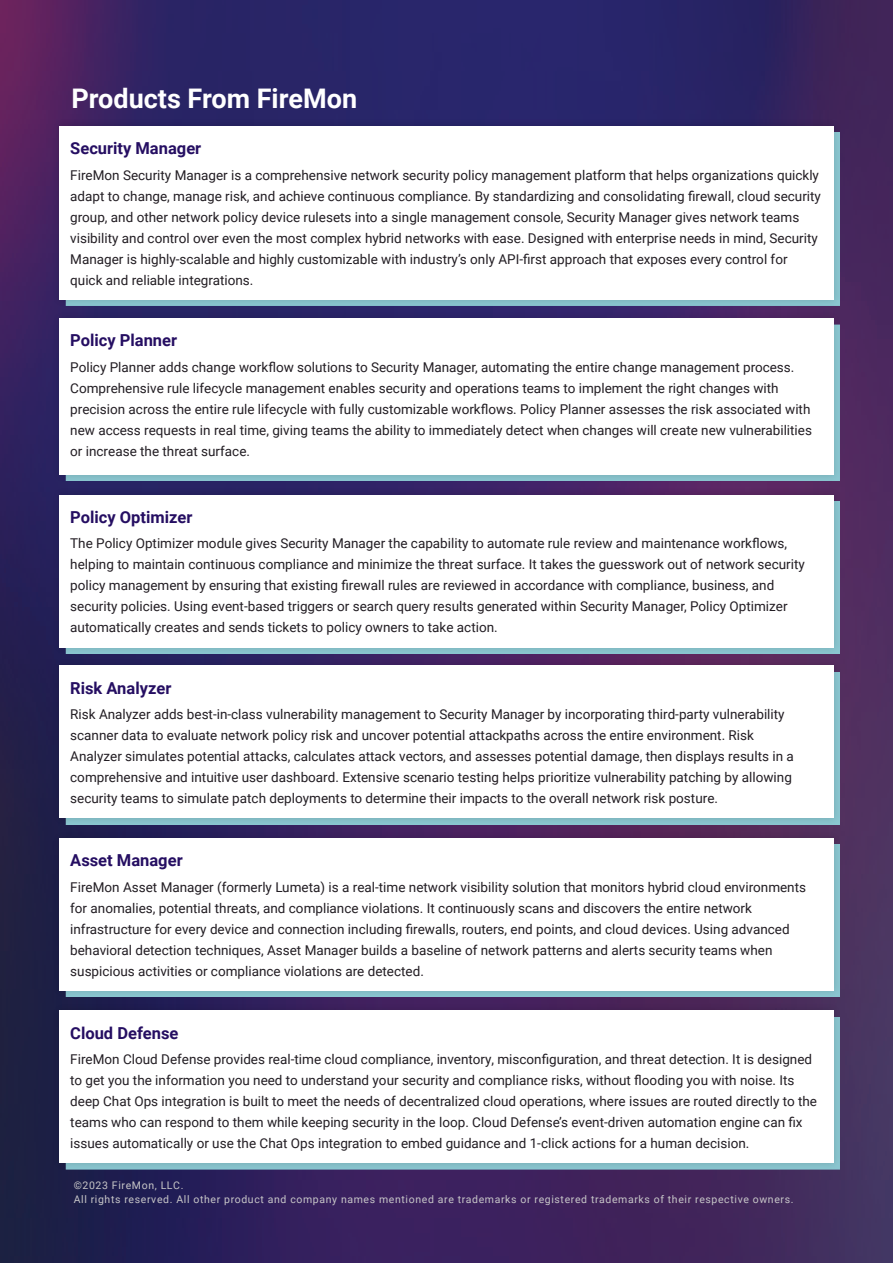
<style>
.page{position:relative;width:893px;height:1263px;background:#fff}
.page>*{position:absolute;margin:0;border:0;box-sizing:border-box;transform-origin:0 0}
.Header_-_Midnight{font:700 27px "Roboto";color:#fff}
.Header_-_Midnight-2{font:700 16.5px "Roboto";color:#250e62}
.Body_Text{font:13.5px/21px "Roboto";color:#221d23}
.Copyright{font:10.5px/14px "Roboto";letter-spacing:.06em;color:#c7c6c8}
</style>
<div class="page">
<img style="left:0;top:0;width:893px;height:1263px">
<div style="left:52px;top:118px;width:789px;height:189px;background:#000;opacity:.14"></div>
<div style="left:59px;top:126px;width:774px;height:174px;background:#fff"></div>
<div style="left:52px;top:310px;width:789px;height:173px;background:#000;opacity:.14"></div>
<div style="left:59px;top:318px;width:774px;height:157px;background:#fff"></div>
<div style="left:52px;top:658px;width:789px;height:168px;background:#000;opacity:.14"></div>
<div style="left:59px;top:666px;width:774px;height:152px;background:#fff"></div>
<div style="left:52px;top:487px;width:789px;height:168px;background:#000;opacity:.14"></div>
<div style="left:59px;top:495px;width:774px;height:152px;background:#fff"></div>
<div style="left:52px;top:830px;width:789px;height:168px;background:#000;opacity:.14"></div>
<div style="left:59px;top:838px;width:774px;height:152px;background:#fff"></div>
<div style="left:52px;top:1003px;width:789px;height:167px;background:#000;opacity:.14"></div>
<div style="left:59px;top:1010px;width:774px;height:153px;background:#fff"></div>
<p class="Header_-_Midnight" style="left:71px;top:79px;width:287px">Products From FireMon</p>
<p class="Header_-_Midnight-2" style="left:70px;top:137px;width:133px">Security Manager</p>
<p class="Body_Text" style="left:70px;top:164px;width:752px">FireMon Security Manager is a comprehensive network security policy management platform that helps organizations quickly adapt to change, manage risk, and achieve continuous compliance. By standardizing and consolidating firewall, cloud security group, and other network policy device rulesets into a single management console, Security Manager gives network teams visibility and control over even the most complex hybrid networks with ease. Designed with enterprise needs in mind, Security Manager is highly-scalable and highly customizable with industry’s only API-first approach that exposes every control for quick and reliable integrations.</p>
<p class="Header_-_Midnight-2" style="left:70px;top:329px;width:108px">Policy Planner</p>
<p class="Body_Text" style="left:70px;top:356px;width:743px">Policy Planner adds change workflow solutions to Security Manager, automating the entire change management process.<br>Comprehensive rule lifecycle management enables security and operations teams to implement the right changes with precision across the entire rule lifecycle with fully customizable workflows. Policy Planner assesses the risk associated with new access requests in real time, giving teams the ability to immediately detect when changes will create new vulnerabilities or increase the threat surface.</p>
<p class="Header_-_Midnight-2" style="left:70px;top:505px;width:124px">Policy Optimizer</p>
<p class="Body_Text" style="left:70px;top:532px;width:736px">The Policy Optimizer module gives Security Manager the capability to automate rule review and maintenance workflows, helping to maintain continuous compliance and minimize the threat surface. It takes the guesswork out of network security policy management by ensuring that existing firewall rules are reviewed in accordance with compliance, business, and security policies. Using event-based triggers or search query results generated within Security Manager, Policy Optimizer automatically creates and sends tickets to policy owners to take action.</p>
<p class="Header_-_Midnight-2" style="left:70px;top:676px;width:103px">Risk Analyzer</p>
<p class="Body_Text" style="left:70px;top:703px;width:725px">Risk Analyzer adds best-in-class vulnerability management to Security Manager by incorporating third-party vulnerability scanner data to evaluate network policy risk and uncover potential attackpaths across the entire environment. Risk Analyzer simulates potential attacks, calculates attack vectors, and assesses potential damage, then displays results in a comprehensive and intuitive user dashboard. Extensive scenario testing helps prioritize vulnerability patching by allowing security teams to simulate patch deployments to determine their impacts to the overall network risk posture.</p>
<p class="Header_-_Midnight-2" style="left:70px;top:849px;width:114px">Asset Manager</p>
<p class="Body_Text" style="left:70px;top:876px;width:737px">FireMon Asset Manager (formerly Lumeta) is a real-time network visibility solution that monitors hybrid cloud environments for anomalies, potential threats, and compliance violations. It continuously scans and discovers the entire network infrastructure for every device and connection including firewalls, routers, end points, and cloud devices. Using advanced behavioral detection techniques, Asset Manager builds a baseline of network patterns and alerts security teams when suspicious activities or compliance violations are detected.</p>
<p class="Header_-_Midnight-2" style="left:70px;top:1021px;width:110px">Cloud Defense</p>
<p class="Body_Text" style="left:70px;top:1048px;width:748px">FireMon Cloud Defense provides real-time cloud compliance, inventory, misconfiguration, and threat detection. It is designed to get you the information you need to understand your security and compliance risks, without flooding you with noise. Its deep Chat Ops integration is built to meet the needs of decentralized cloud operations, where issues are routed directly to the teams who can respond to them while keeping security in the loop. Cloud Defense’s event-driven automation engine can fix issues automatically or use the Chat Ops integration to embed guidance and 1-click actions for a human decision.</p>
<p class="Copyright" style="left:74px;top:1178px;width:721px">©2023 FireMon, LLC.<br>All rights reserved. All other product and company names mentioned are trademarks or registered trademarks of their respective owners.</p>
</div>
